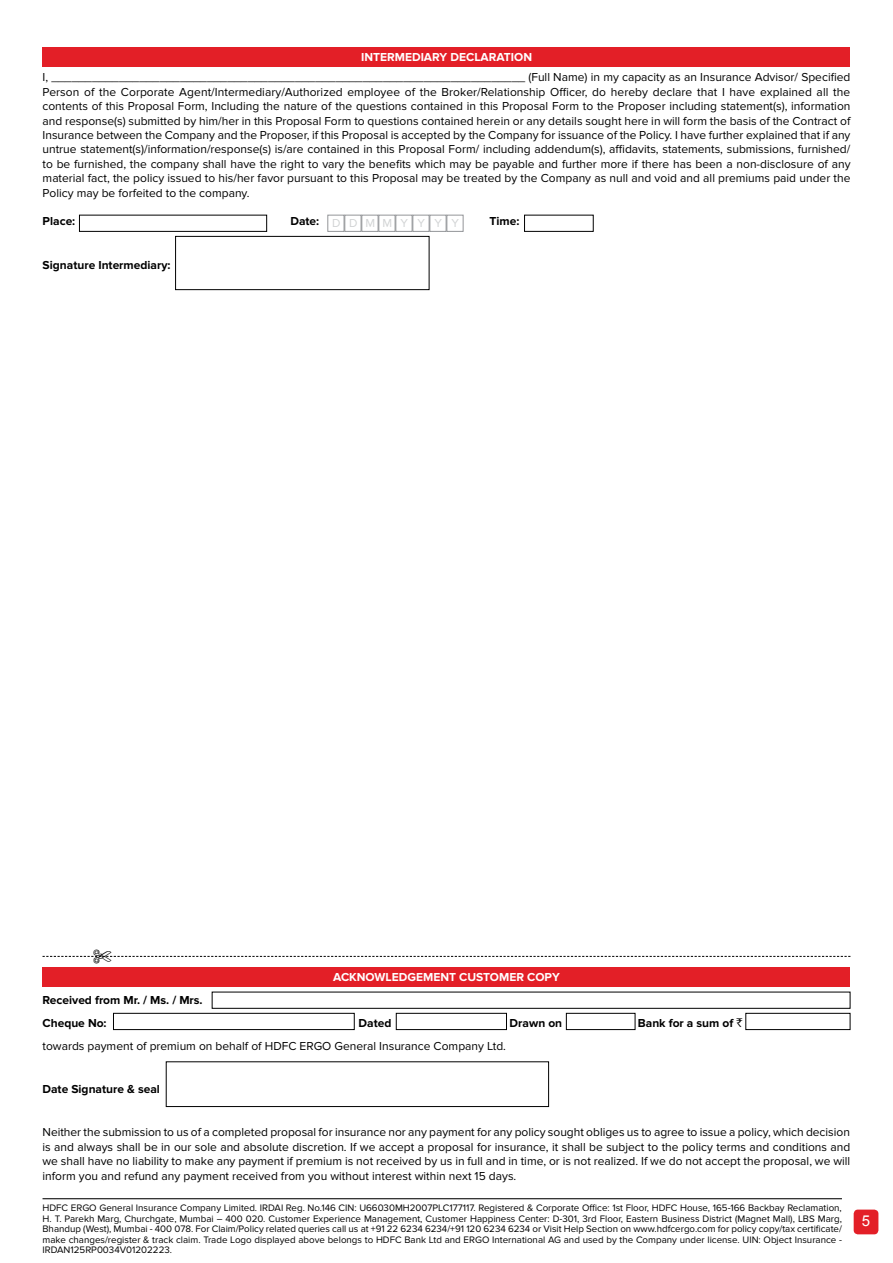
<style>
.page{position:relative;width:893px;height:1263px;background:#fff}
.page>*{position:absolute;margin:0;border:0;box-sizing:border-box;transform-origin:0 0}
.t1{font:15px "Arial";color:#fff}
.t2{font:12px/14.4px "Proxima Nova";color:#000;text-align:justify}
.t3{font:700 12px/23px "Proxima Nova";color:#000}
.t4{font:700 12px "Proxima Nova";color:#fff}
.t5{font:12px "Proxima Nova";letter-spacing:.715em;color:#d1d3d4}
.t6{font:9.75px/10.5px "Proxima Nova";color:#000;text-align:justify}
.s1{font-family:"Rupee Foradian";font-weight:400}
</style>
<div class="page">
<div style="left:854px;top:1209px;width:24px;height:25px;background:#e31f27;border-radius:4px"></div>
<hr style="left:43px;top:1198px;width:799px;height:1px;background:#000">
<div style="left:43px;top:967px;width:807px;height:20px;background:#e31f27"></div>
<div style="left:212px;top:992px;width:638px;height:17px;border:1px solid #000"></div>
<div style="left:113px;top:1013px;width:242px;height:17px;border:1px solid #000"></div>
<div style="left:396px;top:1013px;width:111px;height:17px;border:1px solid #000"></div>
<div style="left:566px;top:1013px;width:69px;height:17px;border:1px solid #000"></div>
<div style="left:745px;top:1013px;width:105px;height:17px;border:1px solid #000"></div>
<div style="left:166px;top:1061px;width:383px;height:46px;border:1px solid #000"></div>
<div style="left:43px;top:47px;width:807px;height:20px;background:#e31f27"></div>
<div style="left:327px;top:215px;width:17px;height:17px;border:1px solid #939598"></div>
<div style="left:344px;top:215px;width:17px;height:17px;border:1px solid #939598"></div>
<div style="left:361px;top:215px;width:17px;height:17px;border:1px solid #939598"></div>
<div style="left:378px;top:215px;width:17px;height:17px;border:1px solid #939598"></div>
<div style="left:395px;top:215px;width:17px;height:17px;border:1px solid #939598"></div>
<div style="left:412px;top:215px;width:17px;height:17px;border:1px solid #939598"></div>
<div style="left:429px;top:215px;width:17px;height:17px;border:1px solid #939598"></div>
<div style="left:446px;top:215px;width:17px;height:17px;border:1px solid #939598"></div>
<div style="left:175px;top:236px;width:254px;height:54px;border:1px solid #000"></div>
<div style="left:79px;top:215px;width:188px;height:17px;border:1px solid #000"></div>
<div style="left:524px;top:215px;width:70px;height:17px;border:1px solid #000"></div>
<svg style="left:43px;top:955px;width:807px;height:2px"></svg>
<p class="t4" style="left:361px;top:50px;width:28px">Intermedi</p>
<p class="t4" style="left:424px;top:50px;width:110px">ary Declaratio n</p>
<p class="t2" style="left:43px;top:70px;width:809px">I, ______________________________________________________________________ (Full Name) in my capacity as an Insurance Advisor/ Specified Person of the Corporate Agent/Intermediary/Authorized employee of the Broker/Relationship Officer, do hereby declare that I have explained all the contents of this Proposal Form, Including the nature of the questions contained in this Proposal Form to the Proposer including statement(s), information and response(s) submitted by him/her in this Proposal Form to questions contained herein or any details sought here in will form the basis of the Contract of Insurance between the Company and the Proposer, if this Proposal is accepted by the Company for issuance of the Policy. I have further explained that if any untrue statement(s)/information/response(s) is/are contained in this Proposal Form/ including addendum(s), affidavits, statements, submissions, furnished/ to be furnished, the company shall have the right to vary the benefits which may be payable and further more if there has been a non-disclosure of any material fact, the policy issued to his/her favor pursuant to this Proposal may be treated by the Company as null and void and all premiums paid under the Policy may be forfeited to the company.</p>
<p class="t3" style="left:43px;top:210px;width:34px">Place:</p>
<p class="t3" style="left:290px;top:210px;width:30px">Date:</p>
<p class="t3" style="left:490px;top:210px;width:31px">Time:</p>
<p class="t3" style="left:43px;top:253px;width:129px">Signature Intermediary:</p>
<p class="t5" style="left:332px;top:217px;width:128px">DDMMYYYY</p>
<p class="t4" style="left:333px;top:970px;width:42px">Acknowledgeme</p>
<p class="t4" style="left:440px;top:970px;width:59px">nt Customer</p>
<p class="t4" style="left:527px;top:970px;width:18px">Copy</p>
<p class="t3" style="left:43px;top:989px;width:162px">Received from Mr. / Ms. / Mrs.<br>Cheque No:</p>
<p class="t3" style="left:359px;top:1012px;width:34px">Dated</p>
<p class="t3" style="left:510px;top:1012px;width:54px">Drawn on</p>
<p class="t3" style="left:638px;top:1012px;width:106px">Bank for a sum of <span class="s1">`</span></p>
<p class="t2" style="left:43px;top:1039px;width:465px">towards payment of premium on behalf of HDFC ERGO General Insurance Company Ltd.</p>
<p class="t3" style="left:43px;top:1078px;width:119px">Date Signature &amp; seal</p>
<p class="t2" style="left:43px;top:1125px;width:809px">Neither the submission to us of a completed proposal for insurance nor any payment for any policy sought obliges us to agree to issue a policy, which decision is and always shall be in our sole and absolute discretion. If we accept a proposal for insurance, it shall be subject to the policy terms and conditions and we shall have no liability to make any payment if premium is not received by us in full and in time, or is not realized. If we do not accept the proposal, we will inform you and refund any payment received from you without interest within next 15 days.</p>
<p class="t6" style="left:43px;top:1203px;width:801px">HDFC ERGO General Insurance Company Limited. IRDAI Reg. No.146 CIN: U66030MH2007PLC177117. Registered &amp; Corporate Office: 1st Floor, HDFC House, 165-166 Backbay Reclamation, H. T. Parekh Marg, Churchgate, Mumbai – 400 020. Customer Experience Management, Customer Happiness Center: D-301, 3rd Floor, Eastern Business District (Magnet Mall), LBS Marg, Bhandup (West), Mumbai - 400 078. For Claim/Policy related queries call us at +91 22 6234 6234/+91 120 6234 6234 or Visit Help Section on www.hdfcergo.com for policy copy/tax certificate/ make changes/register &amp; track claim. Trade Logo displayed above belongs to HDFC Bank Ltd and ERGO International AG and used by the Company under license. UIN: Object Insurance - IRDAN125RP0034V01202223.</p>
<p class="t1" style="left:862px;top:1211px;width:10px">5</p>
</div>
